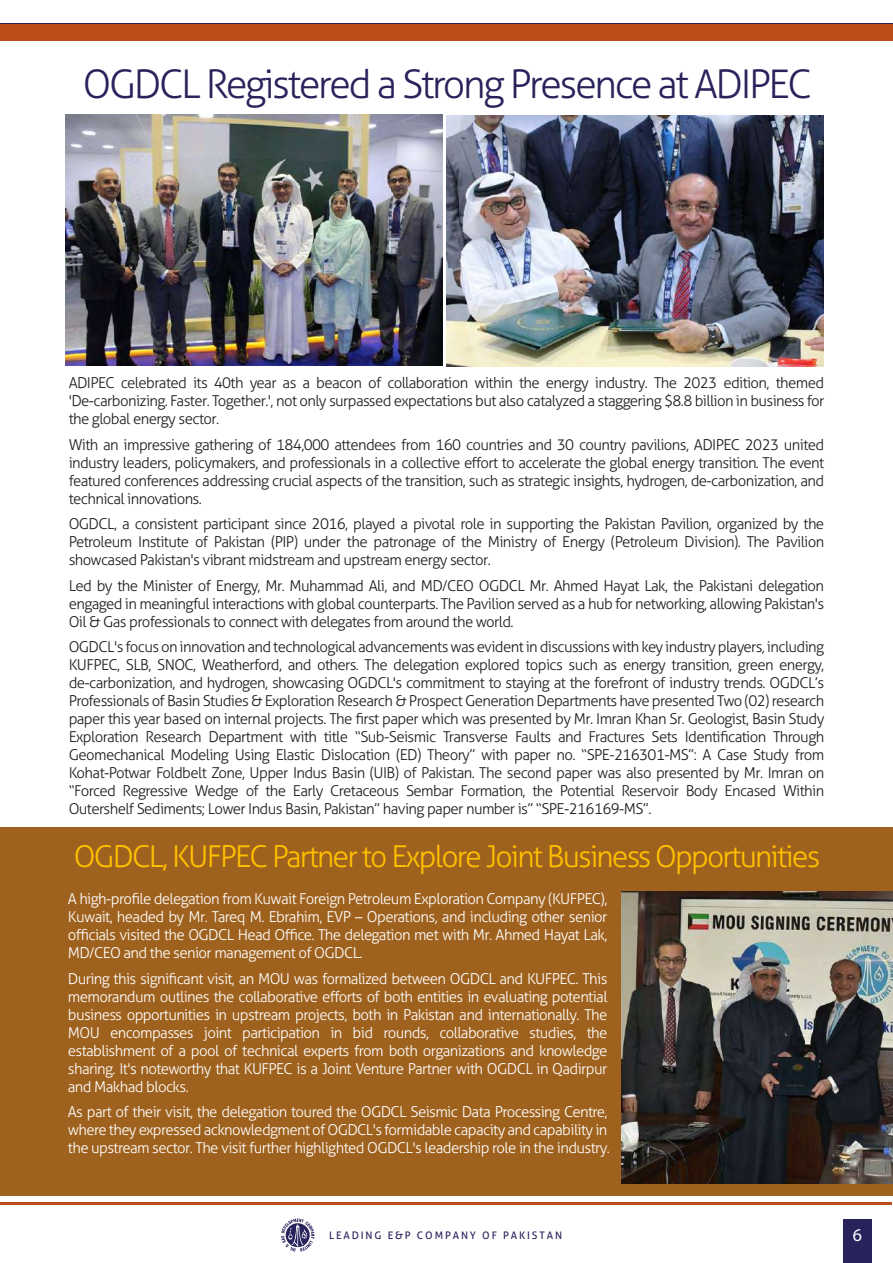
<style>
.page{position:relative;width:893px;height:1263px;background:#fff}
.page>*{position:absolute;margin:0;border:0;box-sizing:border-box;transform-origin:0 0}
.t1{font:300 39.45px "Aller";letter-spacing:-.06em;color:#29235c}
.t2{font:300 30.15px "Aller";letter-spacing:-.06em;color:#ffc000}
.t3{font:18px "Myriad Pro";color:#fff}
.t4{font:300 15px/18px "Aller";letter-spacing:-.04em;color:#1d1d1b;text-align:justify}
.t5{font:300 15px/18px "Aller";letter-spacing:-.04em;color:#fff;text-align:justify}
.t6{font:10.35px "Aller";letter-spacing:.18em;color:#29235c}
</style>
<div class="page">
<div style="left:0;top:23px;width:893px;height:18px;background:#bc4e1b"></div>
<hr style="left:0;top:23px;width:893px;height:1px;background:#29235c">
<svg style="left:281px;top:1218px;width:33px;height:33px"></svg>
<hr style="left:1px;top:1202px;width:891px;height:3px;background:#bc4e1b">
<div style="left:843px;top:1219px;width:28px;height:44px;background:#29235c"></div>
<div style="left:0;top:827px;width:893px;height:369px;background:#9f621e"></div>
<img style="left:447px;top:115px;width:377px;height:251px">
<img style="left:65px;top:114px;width:377px;height:252px">
<img style="left:622px;top:892px;width:270px;height:291px">
<h1 class="t1" style="left:83px;top:60px;width:730px">OGDCL Registered a Strong Presence at ADIPEC</h1>
<p class="t4" style="left:69px;top:374px;width:757px">ADIPEC celebrated its 40th year as a beacon of collaboration within the energy industry. The 2023 edition, themed 'De-carbonizing. Faster. Together.', not only surpassed expectations but also catalyzed a staggering $8.8 billion in business for the global energy sector.</p>
<p class="t4" style="left:69px;top:435px;width:757px">With an impressive gathering of 184,000 attendees from 160 countries and 30 country pavilions, ADIPEC 2023 united industry leaders, policymakers, and professionals in a collective effort to accelerate the global energy transition. The event featured conferences addressing crucial aspects of the transition, such as strategic insights, hydrogen, de-carbonization, and technical innovations.</p>
<p class="t4" style="left:69px;top:515px;width:757px">OGDCL, a consistent participant since 2016, played a pivotal role in supporting the Pakistan Pavilion, organized by the Petroleum Institute of Pakistan (PIP) under the patronage of the Ministry of Energy (Petroleum Division). The Pavilion showcased Pakistan's vibrant midstream and upstream energy sector.</p>
<p class="t4" style="left:69px;top:576px;width:757px">Led by the Minister of Energy, Mr. Muhammad Ali, and MD/CEO OGDCL Mr. Ahmed Hayat Lak, the Pakistani delegation engaged in meaningful interactions with global counterparts. The Pavilion served as a hub for networking, allowing Pakistan's Oil &amp; Gas professionals to connect with delegates from around the world.</p>
<p class="t4" style="left:69px;top:638px;width:757px">OGDCL's focus on innovation and technological advancements was evident in discussions with key industry players, including KUFPEC, SLB, SNOC, Weatherford, and others. The delegation explored topics such as energy transition, green energy, de-carbonization, and hydrogen, showcasing OGDCL's commitment to staying at the forefront of industry trends. OGDCL’s Professionals of Basin Studies &amp; Exploration Research &amp; Prospect Generation Departments have presented Two (02) research paper this year based on internal projects. The first paper which was presented by Mr. Imran Khan Sr. Geologist, Basin Study Exploration Research Department with title “Sub-Seismic Transverse Faults and Fractures Sets Identification Through Geomechanical Modeling Using Elastic Dislocation (ED) Theory” with paper no. “SPE-216301-MS”: A Case Study from Kohat-Potwar Foldbelt Zone, Upper Indus Basin (UIB) of Pakistan. The second paper was also presented by Mr. Imran on “Forced Regressive Wedge of the Early Cretaceous Sembar Formation, the Potential Reservoir Body Encased Within Outershelf Sediments; Lower Indus Basin, Pakistan” having paper number is” “SPE-216169-MS”.</p>
<h2 class="t2" style="left:74px;top:838px;width:748px">OGDCL, KUFPEC Partner to Explore Joint Business Opportunities</h2>
<p class="t5" style="left:68px;top:890px;width:541px">A high-profile delegation from Kuwait Foreign Petroleum Exploration Company (KUFPEC), Kuwait, headed by Mr. Tareq M. Ebrahim, EVP – Operations, and including other senior officials visited the OGDCL Head Office. The delegation met with Mr. Ahmed Hayat Lak, MD/CEO and the senior management of OGDCL.</p>
<p class="t5" style="left:68px;top:969px;width:541px">During this significant visit, an MOU was formalized between OGDCL and KUFPEC. This memorandum outlines the collaborative efforts of both entities in evaluating potential business opportunities in upstream projects, both in Pakistan and internationally. The MOU encompasses joint participation in bid rounds, collaborative studies, the establishment of a pool of technical experts from both organizations and knowledge sharing. It's noteworthy that KUFPEC is a Joint Venture Partner with OGDCL in Qadirpur and Makhad blocks.</p>
<p class="t5" style="left:68px;top:1103px;width:544px;text-align:left">As part of their visit, the delegation toured the OGDCL Seismic Data Processing Centre, where they expressed acknowledgment of OGDCL's formidable capacity and capability in the upstream sector. The visit further highlighted OGDCL's leadership role in the industry.</p>
<p class="t6" style="left:329px;top:1228px;width:235px">LEADING E&amp;P COMPANY OF PAKISTAN</p>
<p class="t3" style="left:853px;top:1225px;width:11px">6</p>
</div>
